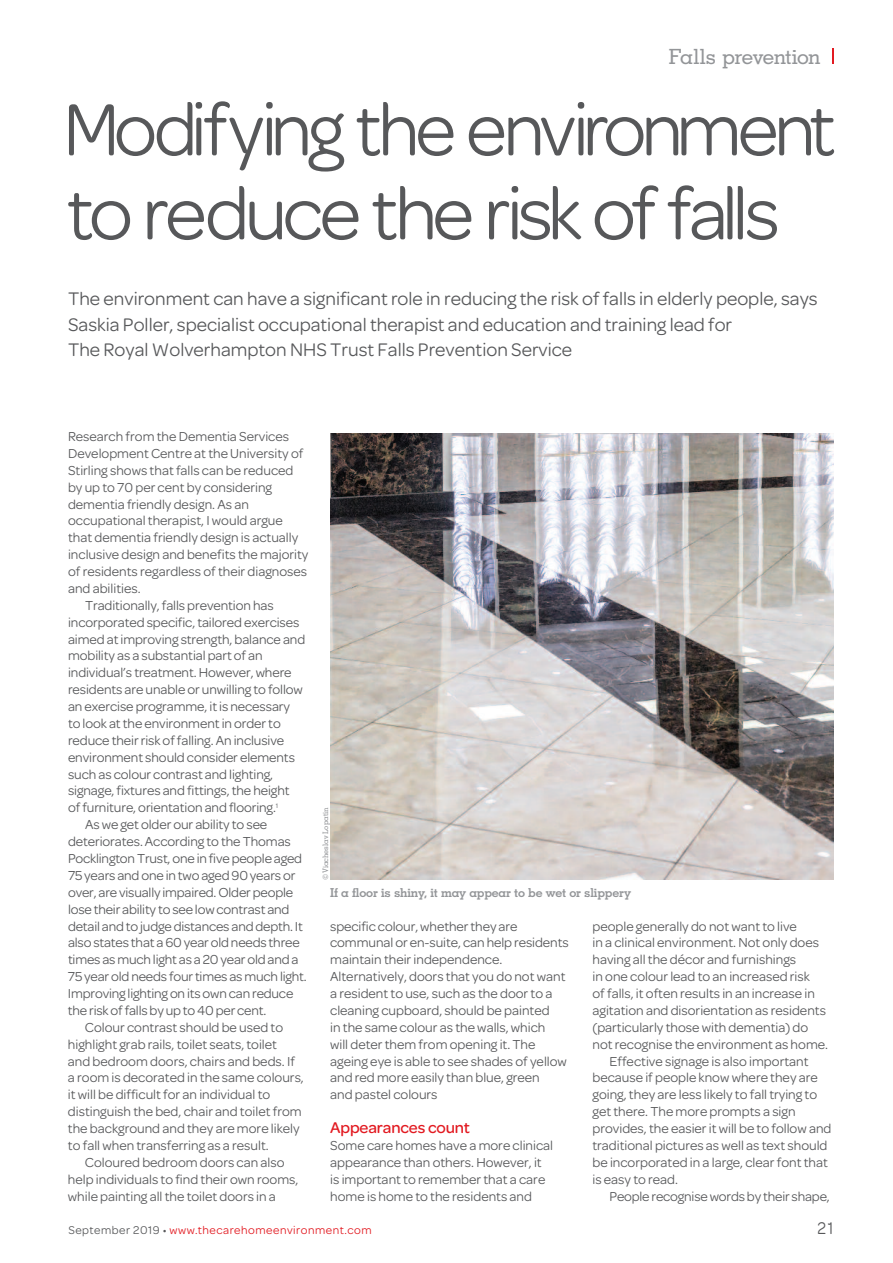
<style>
.page{position:relative;width:893px;height:1263px;background:#fff}
.page>*{position:absolute;margin:0;border:0;box-sizing:border-box;transform-origin:0 0}
.t1{font:78px/84px "Omnes";letter-spacing:-.055em;color:#57585a}
.t2{font:500 21px "Geometric Slab 703 BT";letter-spacing:-.015em;color:#939598}
.t3{font:19.35px/25.5px "Omnes";color:#57585a}
.t4{font:18px "Omnes";color:#57585a;scale:.91 1}
.t5{font:500 16.5px "Omnes";letter-spacing:-.005em;color:#e21a21}
.t6{font:13.8px/16.8px "Omnes";color:#57585a}
.t7{font:700 12.3px "Geometric Slab 703 BT";letter-spacing:-.01em;color:#939598}
.t8{font:12px "Omnes";letter-spacing:.045em;color:#e21a21}
.t9{font:500 7.5px "Geometric Slab 703 BT";color:#939598}
.s1{color:#57585a}
</style>
<div class="page">
<svg style="left:832px;top:49px;width:1px;height:15px"></svg>
<img style="left:330px;top:434px;width:503px;height:445px">
<h2 class="t2" style="left:669px;top:49px;width:153px">Falls prevention</h2>
<h1 class="t1" style="left:63px;top:86px;width:774px">Modifying the environment to reduce the risk of falls</h1>
<p class="t3" style="left:68px;top:286px;width:751px">The environment can have a significant role in reducing the risk of falls in elderly people, says<br>Saskia Poller, specialist occupational therapist and education and training lead for<br>The Royal Wolverhampton NHS Trust Falls Prevention Service</p>
<p class="t6" style="left:68px;top:428px;width:223px">Research from the Dementia Services</p>
<p class="t6" style="left:68px;top:445px;width:237px">Development Centre at the University of</p>
<p class="t6" style="left:68px;top:462px;width:227px">Stirling shows that falls can be reduced</p>
<p class="t6" style="left:68px;top:478px;width:206px">by up to 70 per cent by considering</p>
<p class="t6" style="left:68px;top:495px;width:182px">dementia friendly design. As an</p>
<p class="t6" style="left:68px;top:512px;width:216px">occupational therapist, I would argue</p>
<p class="t6" style="left:68px;top:529px;width:232px">that dementia friendly design is actually</p>
<p class="t6" style="left:68px;top:546px;width:242px">inclusive design and benefits the majority</p>
<p class="t6" style="left:68px;top:563px;width:241px">of residents regardless of their diagnoses</p>
<p class="t6" style="left:68px;top:580px;width:74px">and abilities.</p>
<p class="t6" style="left:85px;top:597px;width:190px">Traditionally, falls prevention has</p>
<p class="t6" style="left:68px;top:613px;width:233px">incorporated specific, tailored exercises</p>
<p class="t6" style="left:68px;top:630px;width:239px">aimed at improving strength, balance and</p>
<p class="t6" style="left:68px;top:647px;width:196px">mobility as a substantial part of an</p>
<p class="t6" style="left:68px;top:664px;width:225px">individual’s treatment. However, where</p>
<p class="t6" style="left:68px;top:681px;width:236px">residents are unable or unwilling to follow</p>
<p class="t6" style="left:68px;top:698px;width:224px">an exercise programme, it is necessary</p>
<p class="t6" style="left:68px;top:715px;width:214px">to look at the environment in order to</p>
<p class="t6" style="left:68px;top:732px;width:218px">reduce their risk of falling. An inclusive</p>
<p class="t6" style="left:68px;top:748px;width:228px">environment should consider elements</p>
<p class="t6" style="left:68px;top:765px;width:207px">such as colour contrast and lighting,</p>
<p class="t6" style="left:68px;top:782px;width:223px">signage, fixtures and fittings, the height</p>
<p class="t6" style="left:68px;top:799px;width:212px">of furniture, orientation and flooring.<sup>1</sup></p>
<p class="t6" style="left:85px;top:816px;width:184px">As we get older our ability to see</p>
<p class="t6" style="left:68px;top:833px;width:224px">deteriorates. According to the Thomas</p>
<p class="t6" style="left:68px;top:850px;width:236px">PocklingtonTrust,one in fivepeople aged</p>
<p class="t6" style="left:68px;top:867px;width:229px">75 years andone in twoaged90yearsor</p>
<p class="t6" style="left:68px;top:883px;width:227px">over, are visually impaired.Olderpeople</p>
<p class="t6" style="left:68px;top:900px;width:223px">lose their ability tosee lowcontrast and</p>
<p class="t6" style="left:68px;top:917px;width:236px">detail andtojudgedistances anddepth. It</p>
<p class="t6" style="left:68px;top:934px;width:233px">alsostates that a60yearoldneeds three</p>
<p class="t6" style="left:68px;top:951px;width:232px">times asmuch light as a 20yearoldanda</p>
<p class="t6" style="left:68px;top:968px;width:240px">75 yearoldneeds fourtimes asmuch light.</p>
<p class="t6" style="left:68px;top:985px;width:227px">Improving lightingon itsown can reduce</p>
<p class="t6" style="left:68px;top:1002px;width:200px">the riskoffallsby upto40per cent.</p>
<p class="t6" style="left:85px;top:1018px;width:200px">Colour contrast should be used to</p>
<p class="t6" style="left:68px;top:1035px;width:211px">highlight grab rails, toilet seats, toilet</p>
<p class="t6" style="left:68px;top:1052px;width:228px">and bedroom doors, chairs and beds. If</p>
<p class="t6" style="left:68px;top:1069px;width:237px">a room is decorated in the same colours,</p>
<p class="t6" style="left:68px;top:1086px;width:204px">it will be difficult for an individual to</p>
<p class="t6" style="left:68px;top:1103px;width:235px">distinguish the bed, chair and toilet from</p>
<p class="t6" style="left:68px;top:1120px;width:233px">the background and they are more likely</p>
<p class="t6" style="left:68px;top:1137px;width:202px">to fall when transferring as a result.</p>
<p class="t6" style="left:85px;top:1153px;width:201px">Coloured bedroom doors can also</p>
<p class="t6" style="left:68px;top:1170px;width:232px">help individuals to find their own rooms,</p>
<p class="t6" style="left:68px;top:1187px;width:209px">while painting all the toilet doors in a</p>
<p class="t9" style="left:323px;top:879px;width:73px;rotate:-90deg">©Viacheslav Lopatin</p>
<p class="t7" style="left:330px;top:888px;width:303px">If a floor is shiny, it may appear to be wet or slippery</p>
<p class="t6" style="left:330px;top:917px;width:240px">specific colour, whether they are communal or en-suite, can help residents maintain their independence.<br>Alternatively, doors that you do not want a resident to use, such as the door to a cleaning cupboard, should be painted<br>in the same colour as the walls, which<br>will deter them from opening it. The ageing eye is able to see shades of yellow and red more easily than blue, green<br>and pastel colours</p>
<p class="t5" style="left:330px;top:1116px;width:141px">Appearances count</p>
<p class="t6" style="left:330px;top:1137px;width:224px">Some care homes have a more clinical appearance than others. However, it is important to remember that a care home is home to the residents and</p>
<p class="t6" style="left:592px;top:917px;width:206px">people generally do not want to live</p>
<p class="t6" style="left:592px;top:934px;width:228px">in a clinical environment. Not only does</p>
<p class="t6" style="left:592px;top:951px;width:205px">having all the décor and furnishings</p>
<p class="t6" style="left:592px;top:968px;width:219px">in one colour lead to an increased risk</p>
<p class="t6" style="left:592px;top:985px;width:224px">of falls, it often results in an increase in</p>
<p class="t6" style="left:592px;top:1002px;width:235px">agitation and disorientation as residents</p>
<p class="t6" style="left:592px;top:1018px;width:217px">(particularly those with dementia) do</p>
<p class="t6" style="left:592px;top:1035px;width:237px">not recognise the environment as home.</p>
<p class="t6" style="left:609px;top:1052px;width:201px">Effective signage is also important</p>
<p class="t6" style="left:592px;top:1069px;width:227px">because if people know where they are</p>
<p class="t6" style="left:592px;top:1086px;width:226px">going, they are less likely to fall trying to</p>
<p class="t6" style="left:592px;top:1103px;width:205px">get there. The more prompts a sign</p>
<p class="t6" style="left:592px;top:1120px;width:240px">provides, the easier it will be to follow and</p>
<p class="t6" style="left:592px;top:1137px;width:236px">traditional pictures as well as text should</p>
<p class="t6" style="left:592px;top:1153px;width:237px">be incorporated in a large, clear font that</p>
<p class="t6" style="left:592px;top:1170px;width:87px">is easy to read.</p>
<p class="t6" style="left:609px;top:1187px;width:222px">People recognisewordsby their shape,</p>
<p class="t8" style="left:68px;top:1223px;width:305px"><span class="s1">September 2019 •</span> www.thecarehomeenvironment.com</p>
<h3 class="t4" style="left:817px;top:1217px;width:19px">21</h3>
</div>
